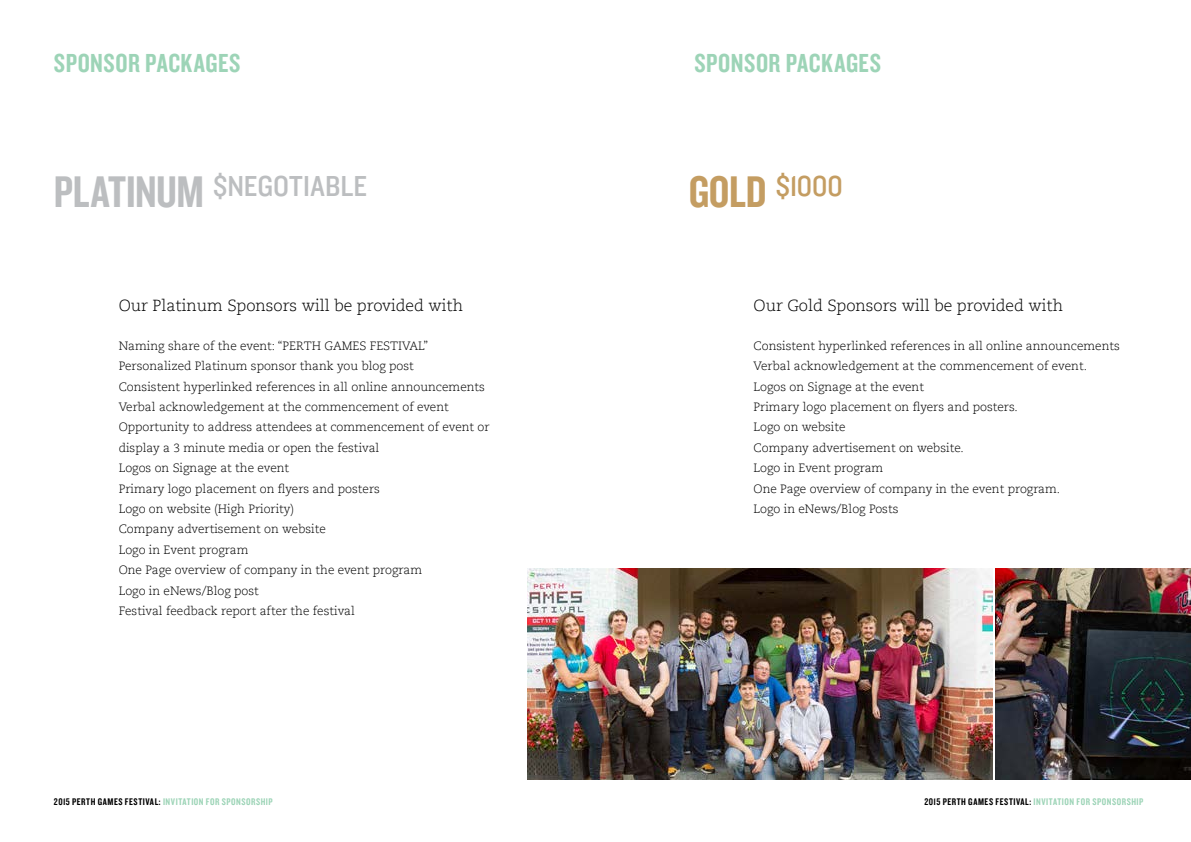
<style>
.page{position:relative;width:1191px;height:842px;background:#fff}
.page>*{position:absolute;margin:0;border:0;box-sizing:border-box;transform-origin:0 0}
.t1{font:46px "Knockout HTF49 Liteweight";letter-spacing:-.01em;color:#bcbec0}
.t2{font:30px "Knockout HTF30 Junior Welterwt";color:#c49d62}
.t3{font:30px "Knockout HTF30 Junior Welterwt";color:#bcbec0}
.t4{font:27.1px "Knockout HTF49 Liteweight";letter-spacing:.02em;color:#9dd4b7}
.t5{font:300 16px "Caecilia LT Std";color:#000}
.t6{font:300 12px/20.4px "Caecilia LT Std";color:#000}
.t7{font:10px "Knockout HTF49 Liteweight";letter-spacing:.05em;color:#9dd4b7}
.s1{font-family:"Knockout HTF49 Liteweight";font-size:46px}
.s2{color:#000}
</style>
<div class="page">
<img style="left:527px;top:568px;width:465px;height:212px">
<img style="left:995px;top:568px;width:196px;height:212px">
<h3 class="t4" style="left:54px;top:49px;width:188px">SPONSOR PACKAGES</h3>
<h3 class="t4" style="left:694px;top:49px;width:188px">SPONSOR PACKAGES</h3>
<h1 class="t1" style="left:54px;top:168px;width:190px">PLATINUM <sup>$NEGO</sup></h1>
<h2 class="t3" style="left:289px;top:170px;width:37px">TIABLE</h2>
<h2 class="t2" style="left:688px;top:170px;width:155px"><span class="s1">GOLD</span> $1000</h2>
<h3 class="t5" style="left:119px;top:296px;width:346px">Our Platinum Sponsors will be provided with</h3>
<p class="t6" style="left:119px;top:336px;width:372px">Naming share of the event: “PERTH GAMES FESTIVAL” Personalized Platinum sponsor thank you blog post<br>Consistent hyperlinked references in all online announcements Verbal acknowledgement at the commencement of event Opportunity to address attendees at commencement of event or display a 3 minute media or open the festival<br>Logos on Signage at the event<br>Primary logo placement on flyers and posters<br>Logo on website (High Priority)<br>Company advertisement on website<br>Logo in Event program<br>One Page overview of company in the event program<br>Logo in eNews/Blog post<br>Festival feedback report after the festival</p>
<h3 class="t5" style="left:753px;top:296px;width:311px">Our Gold Sponsors will be provided with</h3>
<p class="t6" style="left:753px;top:336px;width:368px">Consistent hyperlinked references in all online announcements Verbal acknowledgement at the commencement of event.<br>Logos on Signage at the event<br>Primary logo placement on flyers and posters.<br>Logo on website<br>Company advertisement on website.<br>Logo in Event program<br>One Page overview of company in the event program.<br>Logo in eNews/Blog Posts</p>
<p class="t7" style="left:54px;top:796px;width:220px"><span class="s2">2015 PERTH GAMES FESTIVAL:</span> INVITATION FOR SPONSORSHIP</p>
<p class="t7" style="left:924px;top:796px;width:220px"><span class="s2">2015 PERTH GAMES FESTIVAL:</span> INVITATION FOR SPONSORSHIP</p>
</div>
